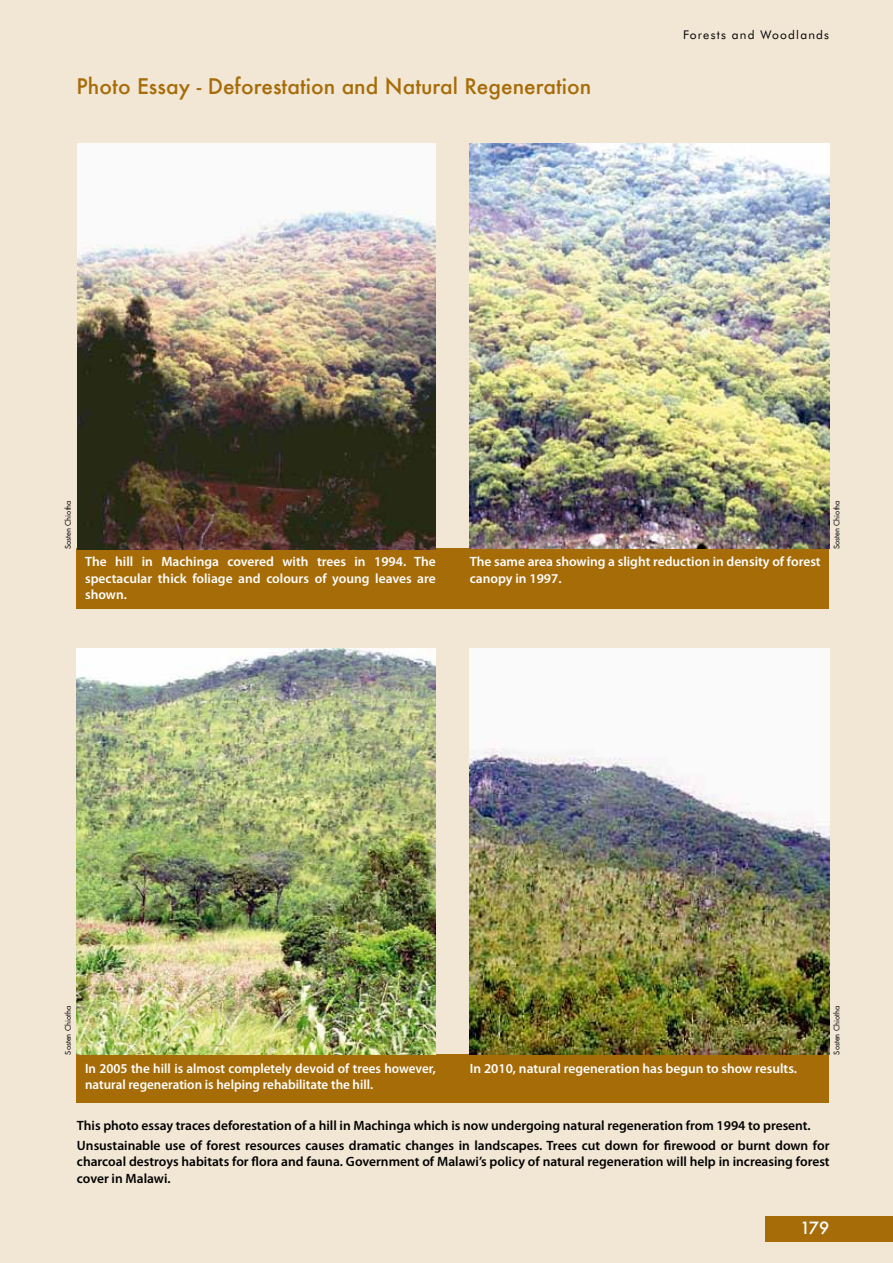
<style>
.page{position:relative;width:893px;height:1263px;background:#f2e6d5}
.page>*{position:absolute;margin:0;border:0;box-sizing:border-box;transform-origin:0 0}
.t1{font:500 21px "Futura";color:#a66c08}
.t2{font:500 16.5px "Futura";color:#fff}
.t3{font:600 13.5px/20.4px "Myriad Pro";color:#000}
.t4{font:600 13.5px/16.2px "Myriad Pro";color:#fff}
.t5{font:12px "Futura BT";letter-spacing:.1em;color:#000}
.t6{font:7.5px "Futura";color:#000}
</style>
<div class="page">
<div style="left:77px;top:548px;width:752px;height:60px;background:#a66c08"></div>
<div style="left:77px;top:1054px;width:752px;height:48px;background:#a66c08"></div>
<img style="left:469px;top:143px;width:360px;height:406px">
<img style="left:77px;top:649px;width:359px;height:406px">
<img style="left:469px;top:648px;width:360px;height:407px">
<img style="left:77px;top:143px;width:359px;height:406px">
<div style="left:765px;top:1216px;width:128px;height:25px;background:#a66c08"></div>
<h1 class="t1" style="left:77px;top:72px;width:516px">Photo Essay - Deforestation and Natural Regeneration</h1>
<p class="t5" style="left:683px;top:27px;width:148px">Forests and Woodlands</p>
<p class="t6" style="left:63px;top:549px;width:50px;rotate:-90deg">Sosten Chiotha</p>
<p class="t6" style="left:831px;top:549px;width:50px;rotate:-90deg">Sosten Chiotha</p>
<p class="t4" style="left:85px;top:553px;width:352px;text-align:justify">The hill in Machinga covered with trees in 1994. The spectacular thick foliage and colours of young leaves are shown.</p>
<p class="t4" style="left:470px;top:553px;width:352px">The same area showing a slight reduction in density of forest canopy in 1997.</p>
<p class="t6" style="left:63px;top:1055px;width:50px;rotate:-90deg">Sosten Chiotha</p>
<p class="t6" style="left:831px;top:1055px;width:50px;rotate:-90deg">Sosten Chiotha</p>
<p class="t4" style="left:85px;top:1059px;width:352px">In 2005 the hill is almost completely devoid of trees however, natural regeneration is helping rehabilitate the hill.</p>
<p class="t4" style="left:470px;top:1059px;width:329px">In 2010, natural regeneration has begun to show results.</p>
<p class="t3" style="left:77px;top:1114px;width:754px">This photo essay traces deforestation of a hill in Machinga which is now undergoing natural regeneration from 1994 to present.<br>Unsustainable use of forest resources causes dramatic changes in landscapes. Trees cut down for firewood or burnt down for</p>
<p class="t3" style="left:77px;top:1153px;width:754px;line-height:16.2px">charcoal destroys habitats for flora and fauna. Government of Malawi’s policy of natural regeneration will help in increasing forest cover in Malawi.</p>
<p class="t2" style="left:800px;top:1216px;width:31px">179</p>
</div>
